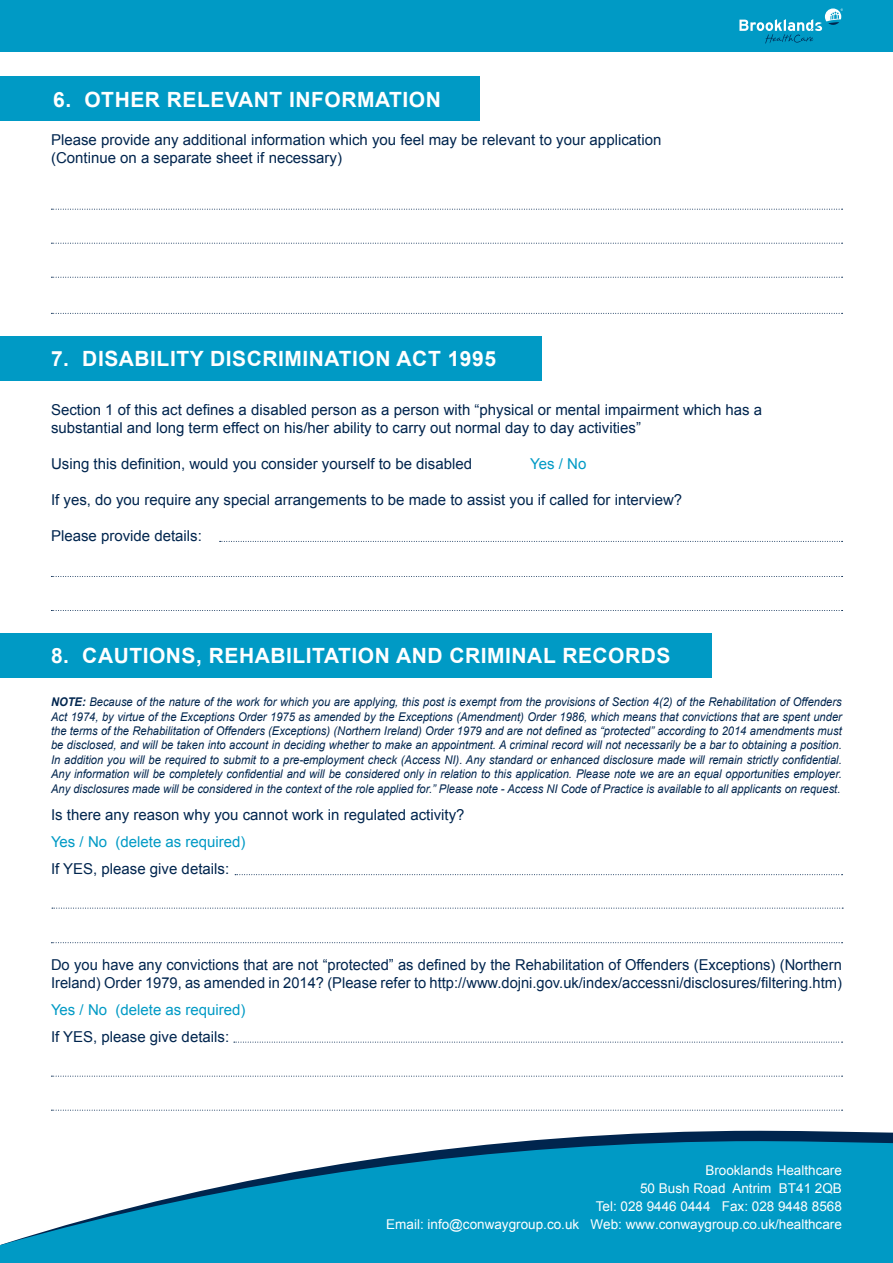
<style>
.page{position:relative;width:893px;height:1263px;background:#fff}
.page>*{position:absolute;margin:0;border:0;box-sizing:border-box;transform-origin:0 0}
.t1{font:700 21px "Arial";letter-spacing:.025em;color:#fff}
.t2{font:15px/18px "Arial";color:#00254e}
.t3{font:15px "Arial";color:#009ac5}
.t4{font:13.5px/18px "Arial";color:#fff;text-align:right}
.t5{font:italic 12px/14.4px "Arial";color:#00254e;text-align:justify;scale:.93 1}
.s1{font-weight:700}
</style>
<div class="page">
<div style="left:0;top:0;width:893px;height:51px;background:#009ac5"></div>
<svg style="left:739px;top:9px;width:104px;height:35px"></svg>
<svg style="left:527px;top:1131px;width:366px;height:10px;fill:#00254e"></svg>
<svg style="left:0;top:1141px;width:893px;height:122px;fill:#009ac5"></svg>
<div style="left:0;top:336px;width:541px;height:45px;background:#009ac5"></div>
<svg style="left:220px;top:541px;width:623px;height:1px"></svg>
<svg style="left:51px;top:576px;width:792px;height:1px"></svg>
<svg style="left:51px;top:610px;width:792px;height:1px"></svg>
<div style="left:0;top:77px;width:480px;height:44px;background:#009ac5"></div>
<svg style="left:51px;top:313px;width:792px;height:1px"></svg>
<svg style="left:51px;top:209px;width:792px;height:1px"></svg>
<svg style="left:51px;top:243px;width:792px;height:1px"></svg>
<svg style="left:51px;top:277px;width:792px;height:1px"></svg>
<div style="left:0;top:634px;width:711px;height:44px;background:#009ac5"></div>
<svg style="left:234px;top:1042px;width:609px;height:1px"></svg>
<svg style="left:51px;top:1076px;width:792px;height:1px"></svg>
<svg style="left:51px;top:1110px;width:792px;height:1px"></svg>
<svg style="left:51px;top:942px;width:792px;height:1px"></svg>
<svg style="left:235px;top:874px;width:608px;height:1px"></svg>
<svg style="left:52px;top:908px;width:791px;height:1px"></svg>
<h1 class="t1" style="left:53px;top:85px;width:389px">6. OTHER RELEVANT INFORMATION</h1>
<p class="t2" style="left:51px;top:131px;width:612px">Please provide any additional information which you feel may be relevant to your application (Continue on a separate sheet if necessary)</p>
<h1 class="t1" style="left:51px;top:344px;width:446px">7. DISABILITY DISCRIMINATION ACT 1995</h1>
<p class="t2" style="left:51px;top:401px;width:713px">Section 1 of this act defines a disabled person as a person with “physical or mental impairment which has a substantial and long term effect on his/her ability to carry out normal day to day activities”</p>
<p class="t2" style="left:51px;top:455px;width:423px">Using this definition, would you consider yourself to be disabled</p>
<p class="t3" style="left:530px;top:454px;width:58px">Yes / No</p>
<p class="t2" style="left:51px;top:491px;width:633px">If yes, do you require any special arrangements to be made to assist you if called for interview?</p>
<p class="t2" style="left:51px;top:527px;width:152px">Please provide details:</p>
<h1 class="t1" style="left:51px;top:642px;width:621px">8. CAUTIONS, REHABILITATION AND CRIMINAL RECORDS</h1>
<p class="t5" style="left:51px;top:695px;width:852px"><span class="s1">NOTE:</span> Because of the nature of the work for which you are applying, this post is exempt from the provisions of Section 4(2) of the Rehabilitation of Offenders Act 1974, by virtue of the Exceptions Order 1975 as amended by the Exceptions (Amendment) Order 1986, which means that convictions that are spent under the terms of the Rehabilitation of Offenders (Exceptions) (Northern Ireland) Order 1979 and are not defined as “protected” according to 2014 amendments must be disclosed, and will be taken into account in deciding whether to make an appointment. A criminal record will not necessarily be a bar to obtaining a position.<br>In addition you will be required to submit to a pre-employment check (Access NI). Any standard or enhanced disclosure made will remain strictly confidential.<br>Any information will be completely confidential and will be considered only in relation to this application. Please note we are an equal opportunities employer.<br>Any disclosures made will be considered in the context of the role applied for.” Please note - Access NI Code of Practice is available to all applicants on request.</p>
<p class="t2" style="left:51px;top:805px;width:415px">Is there any reason why you cannot work in regulated activity?</p>
<p class="t3" style="left:51px;top:831px;width:196px">Yes / No (delete as required)</p>
<p class="t2" style="left:51px;top:859px;width:180px">If YES, please give details:</p>
<p class="t2" style="left:51px;top:955px;width:792px">Do you have any convictions that are not “protected” as defined by the Rehabilitation of Offenders (Exceptions) (Northern<br>Ireland) Order 1979, as amended in 2014? (Please refer to http://www.dojni.gov.uk/index/accessni/disclosures/filtering.htm)</p>
<p class="t3" style="left:51px;top:999px;width:196px">Yes / No (delete as required)</p>
<p class="t2" style="left:51px;top:1027px;width:180px">If YES, please give details:</p>
<p class="t4" style="left:386px;top:1161px;width:457px">Brooklands Healthcare<br>50 Bush Road Antrim BT41 2QB<br>Tel: 028 9446 0444 Fax: 028 9448 8568<br>Email: info@conwaygroup.co.uk Web: www.conwaygroup.co.uk/healthcare</p>
</div>
